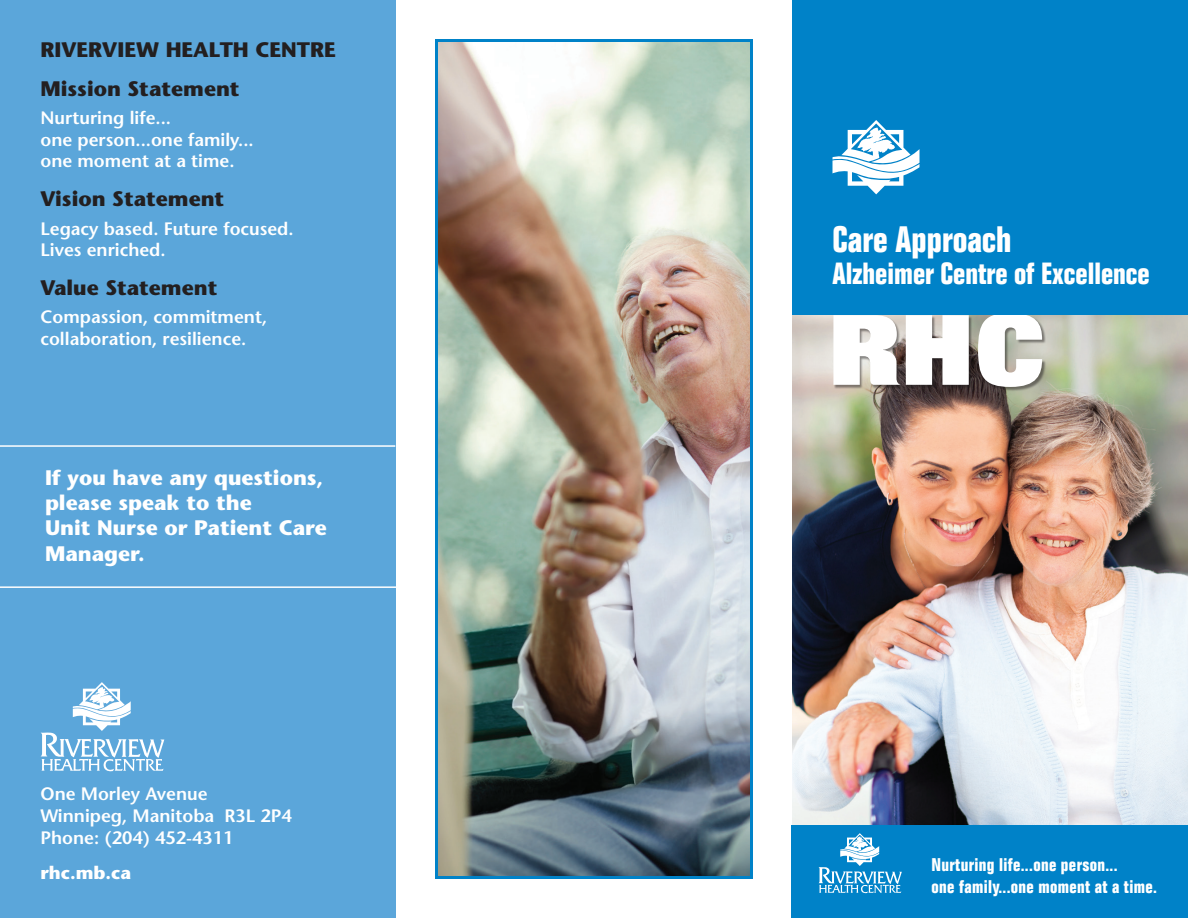
<style>
.page{position:relative;width:1188px;height:918px;background:#fff}
.page>*{position:absolute;margin:0;border:0;box-sizing:border-box;transform-origin:0 0}
.t1{font:800 97.5px "Folio";color:#fff}
.Main_Header_2019{font:700 condensed 36px "Folio";color:#fff}
.Main_Header_2019-2{font:700 condensed 30px "Folio";color:#fff}
.Subhead_Black{font:700 21px/25.2px "Stone Sans";color:#fff}
.Subhead_Black-2{font:700 21px "Stone Sans";color:#231f20}
.Copy-white{font:600 18px/21.6px "Stone Sans";color:#fff}
.t2{font:700 condensed 18px/21.6px "Folio";letter-spacing:.02em;color:#fff}
.Copy-white-2{font:700 18px "Stone Sans";color:#fff}
</style>
<div class="page">
<img style="left:792px;top:314px;width:396px;height:511px">
<div style="left:834px;top:314px;width:212px;height:78px;background:#231f20;opacity:.5"></div>
<div style="left:792px;top:0;width:396px;height:314px;background:#0082c8"></div>
<svg style="left:832px;top:120px;width:88px;height:74px"></svg>
<div style="left:0;top:0;width:396px;height:918px;background:#5ba6da"></div>
<img style="left:439px;top:43px;width:310px;height:832px">
<div style="left:435px;top:39px;width:318px;height:840px;border:3px solid #0082c8"></div>
<hr style="left:0;top:445px;width:395px;height:2px;background:#fff">
<hr style="left:0;top:586px;width:397px;height:2px;background:#fff">
<div style="left:792px;top:825px;width:396px;height:93px;background:#0082c8"></div>
<svg style="left:818px;top:833px;width:84px;height:60px"></svg>
<svg style="left:40px;top:682px;width:124px;height:89px"></svg>
<p class="Subhead_Black-2" style="left:40px;top:37px;width:297px">RIVERVIEW HEALTH CENTRE</p>
<p class="Subhead_Black-2" style="left:40px;top:75px;width:201px">Mission Statement</p>
<p class="Copy-white" style="left:40px;top:107px;width:215px">Nurturing life...<br>one person...one family... one moment at a time.</p>
<p class="Subhead_Black-2" style="left:40px;top:186px;width:185px">Vision Statement</p>
<p class="Copy-white" style="left:40px;top:217px;width:255px">Legacy based. Future focused.<br>Lives enriched.</p>
<p class="Subhead_Black-2" style="left:40px;top:274px;width:178px">Value Statement</p>
<p class="Copy-white" style="left:40px;top:306px;width:228px">Compassion, commitment, collaboration, resilience.</p>
<p class="Subhead_Black" style="left:45px;top:465px;width:283px">If you have any questions, please speak to the<br>Unit Nurse or Patient Care<br>Manager.</p>
<p class="Main_Header_2019" style="left:832px;top:220px;width:180px">Care Approach</p>
<p class="Main_Header_2019-2" style="left:832px;top:257px;width:319px">Alzheimer Centre of Excellence</p>
<p class="t1" style="left:828px;top:295px;width:218px">RHC</p>
<p class="Copy-white" style="left:40px;top:783px;width:253px">One Morley Avenue<br>Winnipeg, Manitoba R3L 2P4<br>Phone: (204) 452-4311</p>
<p class="Copy-white-2" style="left:40px;top:861px;width:92px">rhc.mb.ca</p>
<p class="t2" style="left:932px;top:854px;width:227px">Nurturing life...one person...<br>one family...one moment at a time.</p>
</div>
